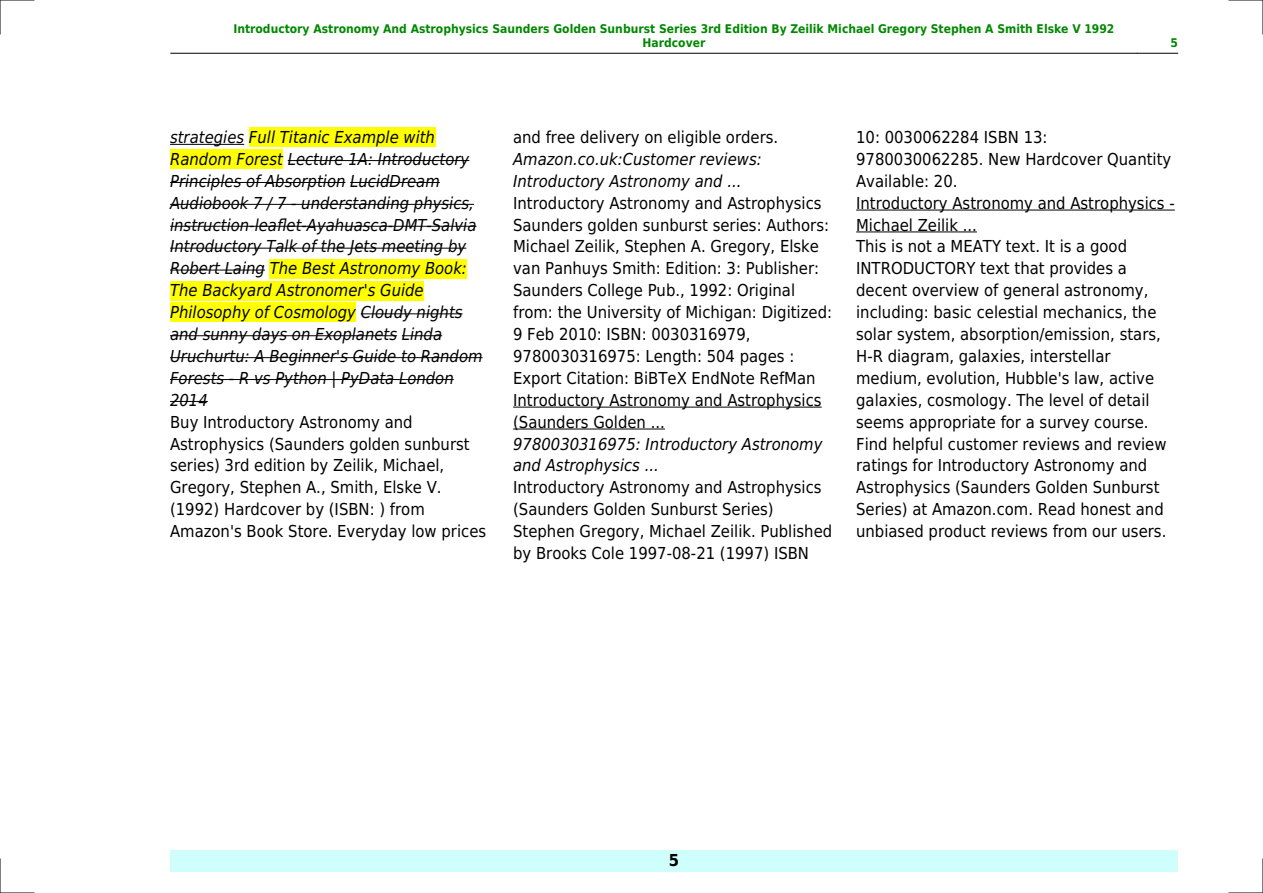
<style>
.page{position:relative;width:1263px;height:893px;background:#fff}
.page>*{position:absolute;margin:0;border:0;box-sizing:border-box;transform-origin:0 0}
.t1{font:16.5px/21.9px "DejaVu Sans Condensed";color:#000}
.t2{font:italic 16.5px/21.9px "DejaVu Sans Condensed";color:#000}
.t3{font:700 16.5px "DejaVu Sans Condensed";color:#000}
.t4{font:700 12px/14.4px "DejaVu Sans Condensed";color:#080;text-align:center}
</style>
<div class="page">
<hr style="left:170px;top:53px;width:40px;height:1px;background:#000">
<hr style="left:211px;top:53px;width:926px;height:1px;background:#000">
<hr style="left:1138px;top:53px;width:40px;height:1px;background:#000">
<div style="left:170px;top:850px;width:1008px;height:22px;background:#cffffc"></div>
<hr style="left:170px;top:144px;width:74px;height:1px;background:#000">
<div style="left:249px;top:128px;width:186px;height:19px;background:#ff0"></div>
<div style="left:170px;top:150px;width:113px;height:19px;background:#ff0"></div>
<hr style="left:288px;top:160px;width:181px;height:1px;background:#000">
<hr style="left:170px;top:182px;width:175px;height:1px;background:#000">
<hr style="left:350px;top:182px;width:90px;height:1px;background:#000">
<hr style="left:170px;top:204px;width:304px;height:1px;background:#000">
<hr style="left:170px;top:226px;width:306px;height:1px;background:#000">
<hr style="left:170px;top:248px;width:296px;height:1px;background:#000">
<hr style="left:170px;top:270px;width:95px;height:1px;background:#000">
<div style="left:270px;top:259px;width:197px;height:19px;background:#ff0"></div>
<div style="left:170px;top:281px;width:254px;height:19px;background:#ff0"></div>
<div style="left:170px;top:303px;width:186px;height:19px;background:#ff0"></div>
<hr style="left:361px;top:313px;width:102px;height:1px;background:#000">
<hr style="left:170px;top:335px;width:227px;height:1px;background:#000">
<hr style="left:402px;top:335px;width:40px;height:1px;background:#000">
<hr style="left:170px;top:357px;width:313px;height:1px;background:#000">
<hr style="left:170px;top:379px;width:284px;height:1px;background:#000">
<hr style="left:170px;top:401px;width:38px;height:1px;background:#000">
<hr style="left:513px;top:407px;width:309px;height:1px;background:#000">
<hr style="left:513px;top:429px;width:152px;height:1px;background:#000">
<hr style="left:856px;top:210px;width:319px;height:1px;background:#000">
<hr style="left:856px;top:232px;width:121px;height:1px;background:#000">
<hr style="left:0;top:0;width:34px;height:1px;background:#000">
<hr style="left:1229px;top:0;width:34px;height:1px;background:#000">
<hr style="left:0;top:892px;width:34px;height:1px;background:#000">
<hr style="left:1229px;top:892px;width:34px;height:1px;background:#000">
<hr style="left:0;top:0;width:1px;height:34px;background:#000">
<hr style="left:0;top:859px;width:1px;height:34px;background:#000">
<hr style="left:1262px;top:0;width:1px;height:34px;background:#000">
<hr style="left:1262px;top:859px;width:1px;height:34px;background:#000">
<p class="t4" style="left:233px;top:21px;width:882px">Introductory Astronomy And Astrophysics Saunders Golden Sunburst Series 3rd Edition By Zeilik Michael Gregory Stephen A Smith Elske V 1992<br>Hardcover</p>
<p class="t4" style="left:1170px;top:36px;width:9px">5</p>
<p class="t2" style="left:170px;top:126px;width:314px">strategies Full Titanic Example with Random Forest Lecture 1A: Introductory Principles of Absorption LucidDream Audiobook 7 / 7 - understanding physics, instruction-leaflet-Ayahuasca-DMT-Salvia Introductory Talk of the Jets meeting by Robert Laing The Best Astronomy Book:<br>The Backyard Astronomer's Guide Philosophy of Cosmology Cloudy nights and sunny days on Exoplanets Linda Uruchurtu: A Beginner's Guide to Random Forests - R vs Python | PyData London 2014</p>
<p class="t1" style="left:170px;top:411px;width:318px">Buy Introductory Astronomy and Astrophysics (Saunders golden sunburst series) 3rd edition by Zeilik, Michael, Gregory, Stephen A., Smith, Elske V. (1992) Hardcover by (ISBN: ) from Amazon's Book Store. Everyday low prices</p>
<p class="t1" style="left:513px;top:126px;width:267px">and free delivery on eligible orders.</p>
<p class="t2" style="left:513px;top:148px;width:250px">Amazon.co.uk:Customer reviews:<br>Introductory Astronomy and ...</p>
<p class="t1" style="left:513px;top:192px;width:320px">Introductory Astronomy and Astrophysics Saunders golden sunburst series: Authors:<br>Michael Zeilik, Stephen A. Gregory, Elske van Panhuys Smith: Edition: 3: Publisher:<br>Saunders College Pub., 1992: Original from: the University of Michigan: Digitized:<br>9 Feb 2010: ISBN: 0030316979, 9780030316975: Length: 504 pages :<br>Export Citation: BiBTeX EndNote RefMan Introductory Astronomy and Astrophysics (Saunders Golden ...</p>
<p class="t2" style="left:513px;top:433px;width:311px">9780030316975: Introductory Astronomy and Astrophysics ...</p>
<p class="t1" style="left:513px;top:477px;width:321px">Introductory Astronomy and Astrophysics (Saunders Golden Sunburst Series)<br>Stephen Gregory, Michael Zeilik. Published by Brooks Cole 1997-08-21 (1997) ISBN</p>
<p class="t1" style="left:856px;top:126px;width:320px">10: 0030062284 ISBN 13:<br>9780030062285. New Hardcover Quantity Available: 20.<br>Introductory Astronomy and Astrophysics - Michael Zeilik ...<br>This is not a MEATY text. It is a good INTRODUCTORY text that provides a decent overview of general astronomy, including: basic celestial mechanics, the solar system, absorption/emission, stars, H-R diagram, galaxies, interstellar medium, evolution, Hubble's law, active galaxies, cosmology. The level of detail seems appropriate for a survey course.<br>Find helpful customer reviews and review ratings for Introductory Astronomy and Astrophysics (Saunders Golden Sunburst Series) at Amazon.com. Read honest and unbiased product reviews from our users.</p>
<p class="t3" style="left:669px;top:851px;width:12px">5</p>
</div>
